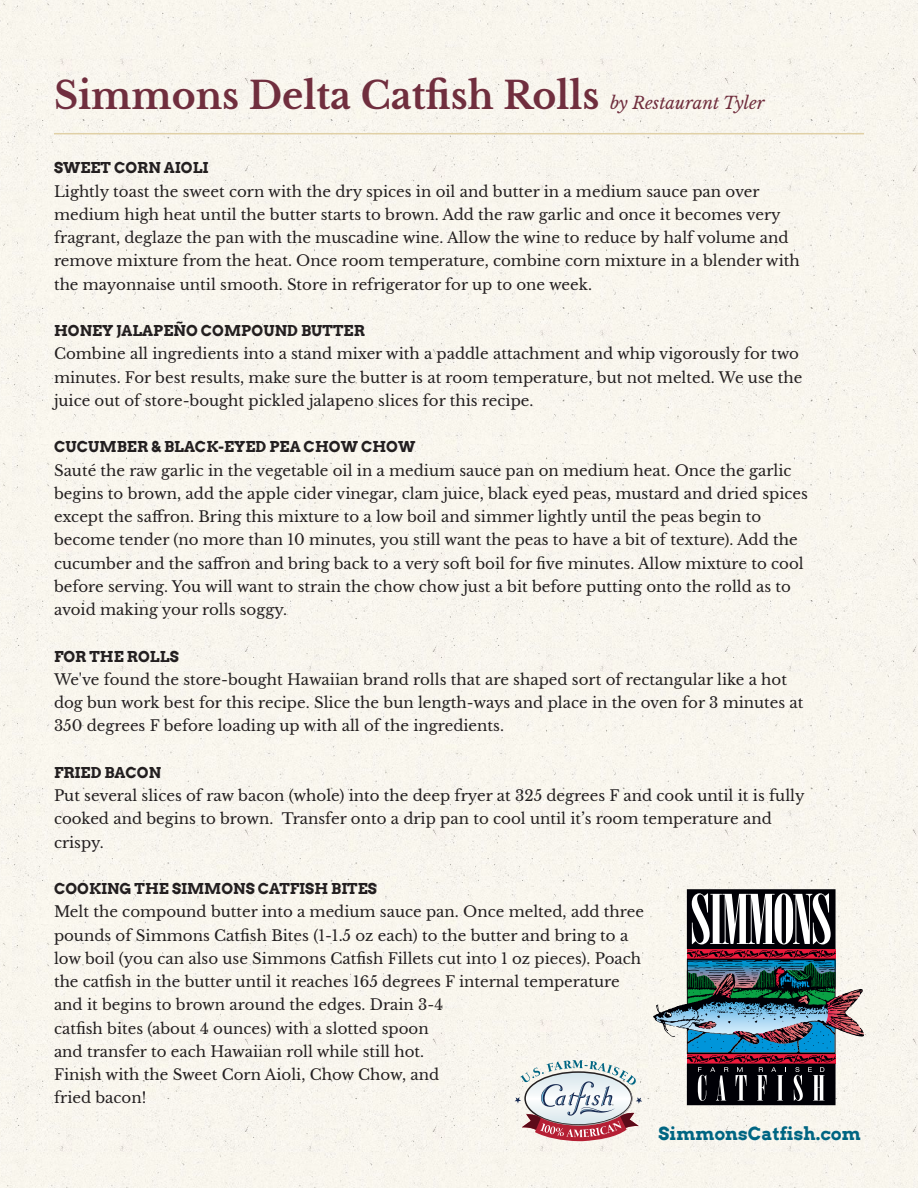
<style>
.page{position:relative;width:918px;height:1188px;background:#fff}
.page>*{position:absolute;margin:0;border:0;box-sizing:border-box;transform-origin:0 0}
.t1{font:700 37.5px "Libre Baskerville";color:#702e3e}
.t2{font:700 18px "Arvo";color:#006582}
.t3{font:15px/23.2px "Libre Baskerville";color:#231f20}
.t4{font:700 15px "Arvo";color:#231f20}
.s1{font-weight:400;font-style:italic;font-size:16.95px}
</style>
<div class="page">
<div style="left:0;top:0;width:918px;height:480px;background:#f9f6ed"></div>
<div style="left:0;top:480px;width:918px;height:480px;background:#f9f6ee"></div>
<div style="left:0;top:960px;width:918px;height:228px;background:#f8f5ed"></div>
<hr style="left:54px;top:133px;width:810px;height:1px;background:#e0d0a6">
<img style="left:653px;top:889px;width:211px;height:216px">
<svg style="left:692px;top:893px;width:139px;height:51px"></svg>
<svg style="left:698px;top:1067px;width:30px;height:34px"></svg>
<svg style="left:736px;top:1067px;width:11px;height:34px"></svg>
<svg style="left:757px;top:1067px;width:29px;height:34px"></svg>
<svg style="left:794px;top:1067px;width:31px;height:34px"></svg>
<svg style="left:515px;top:1060px;width:127px;height:81px"></svg>
<h1 class="t1" style="left:54px;top:73px;width:712px">Simmons Delta Catfish Rolls <span class="s1">by Restaurant Tyler</span></h1>
<p class="t4" style="left:54px;top:159px;width:156px">SWEET CORN AIOLI</p>
<p class="t3" style="left:54px;top:180px;width:747px">Lightly toast the sweet corn with the dry spices in oil and butter in a medium sauce pan over medium high heat until the butter starts to brown. Add the raw garlic and once it becomes very fragrant, deglaze the pan with the muscadine wine. Allow the wine to reduce by half volume and remove mixture from the heat. Once room temperature, combine corn mixture in a blender with the mayonnaise until smooth. Store in refrigerator for up to one week.</p>
<p class="t4" style="left:54px;top:321px;width:312px">HONEY JALAPEÑO COMPOUND BUTTER</p>
<p class="t3" style="left:54px;top:342px;width:750px">Combine all ingredients into a stand mixer with a paddle attachment and whip vigorously for two minutes. For best results, make sure the butter is at room temperature, but not melted. We use the juice out of store-bought pickled jalapeno slices for this recipe.</p>
<p class="t4" style="left:54px;top:438px;width:363px">CUCUMBER &amp; BLACK-EYED PEA CHOW CHOW</p>
<p class="t3" style="left:54px;top:459px;width:755px">Sauté the raw garlic in the vegetable oil in a medium sauce pan on medium heat. Once the garlic begins to brown, add the apple cider vinegar, clam juice, black eyed peas, mustard and dried spices except the saffron. Bring this mixture to a low boil and simmer lightly until the peas begin to become tender (no more than 10 minutes, you still want the peas to have a bit of texture). Add the cucumber and the saffron and bring back to a very soft boil for five minutes. Allow mixture to cool before serving. You will want to strain the chow chow just a bit before putting onto the rolld as to avoid making your rolls soggy.</p>
<p class="t4" style="left:54px;top:647px;width:126px">FOR THE ROLLS</p>
<p class="t3" style="left:54px;top:668px;width:751px">We've found the store-bought Hawaiian brand rolls that are shaped sort of rectangular like a hot dog bun work best for this recipe. Slice the bun length-ways and place in the oven for 3 minutes at<br>350 degrees F before loading up with all of the ingredients.</p>
<p class="t4" style="left:54px;top:763px;width:109px">FRIED BACON</p>
<p class="t3" style="left:54px;top:784px;width:752px">Put several slices of raw bacon (whole) into the deep fryer at 325 degrees F and cook until it is fully cooked and begins to brown. Transfer onto a drip pan to cool until it’s room temperature and crispy.</p>
<p class="t4" style="left:54px;top:879px;width:324px">COOKING THE SIMMONS CATFISH BITES</p>
<p class="t3" style="left:54px;top:900px;width:592px">Melt the compound butter into a medium sauce pan. Once melted, add three pounds of Simmons Catfish Bites (1-1.5 oz each) to the butter and bring to a low boil (you can also use Simmons Catfish Fillets cut into 1 oz pieces). Poach the catfish in the butter until it reaches 165 degrees F internal temperature and it begins to brown around the edges. Drain 3-4<br>catfish bites (about 4 ounces) with a slotted spoon<br>and transfer to each Hawaiian roll while still hot.<br>Finish with the Sweet Corn Aioli, Chow Chow, and<br>fried bacon!</p>
<p class="t2" style="left:659px;top:1122px;width:204px">SimmonsCatfish.com</p>
</div>
